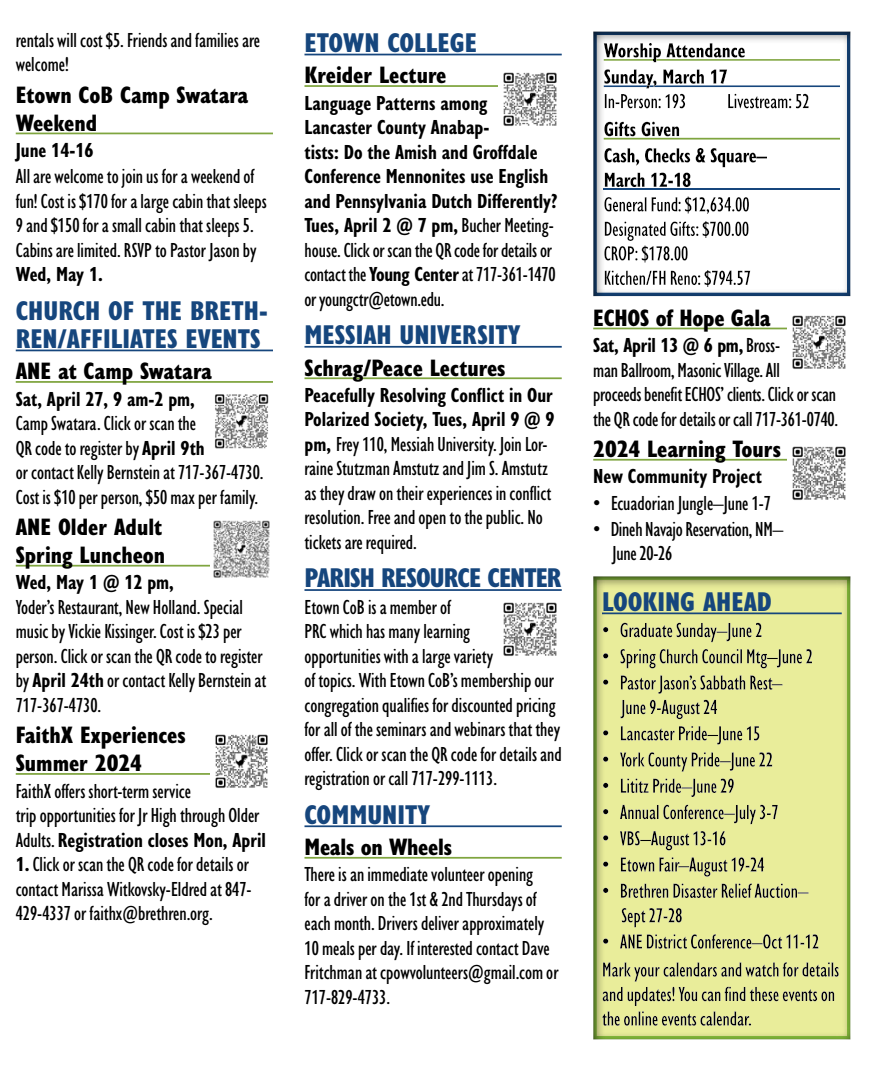
<style>
.page{position:relative;width:882px;height:1071px;background:#fff}
.page>*{position:absolute;margin:0;border:0;box-sizing:border-box;transform-origin:0 0}
.t1{font:800 condensed 28px/28px "Gill Sans Nova";color:#16467d}
.t2{font:800 condensed 28px "Gill Sans Nova";letter-spacing:-.03em;color:#16467d}
.t3{font:800 condensed 24.5px/28px "Gill Sans Nova";color:#000}
.t4{font:500 condensed 21px/24.5px "Gill Sans Nova";color:#000}
.t5{font:700 condensed 21px/24.5px "Gill Sans Nova";color:#000}
.s1{font-weight:700}
.s2{font-weight:500}
</style>
<div class="page">
<hr style="left:16px;top:133px;width:257px;height:1px;background:#7fa53f">
<hr style="left:16px;top:350px;width:257px;height:1px;background:#16467d">
<hr style="left:16px;top:381px;width:257px;height:2px;background:#7fa53f">
<hr style="left:16px;top:565px;width:257px;height:2px;background:#7fa53f">
<hr style="left:16px;top:773px;width:257px;height:2px;background:#7fa53f">
<hr style="left:304px;top:54px;width:258px;height:1px;background:#16467d">
<hr style="left:304px;top:85px;width:258px;height:2px;background:#7fa53f">
<hr style="left:304px;top:346px;width:258px;height:2px;background:#16467d">
<hr style="left:304px;top:377px;width:258px;height:2px;background:#7fa53f">
<hr style="left:304px;top:589px;width:258px;height:2px;background:#16467d">
<hr style="left:304px;top:825px;width:258px;height:2px;background:#16467d">
<hr style="left:304px;top:857px;width:258px;height:2px;background:#7fa53f">
<hr style="left:593px;top:328px;width:257px;height:1px;background:#7fa53f">
<hr style="left:593px;top:459px;width:257px;height:2px;background:#7fa53f">
<img style="left:214px;top:394px;width:55px;height:55px">
<img style="left:210px;top:520px;width:63px;height:58px">
<img style="left:210px;top:734px;width:63px;height:54px">
<img style="left:499px;top:72px;width:63px;height:54px">
<img style="left:503px;top:602px;width:54px;height:54px">
<img style="left:788px;top:315px;width:62px;height:54px">
<img style="left:788px;top:446px;width:62px;height:54px">
<div style="left:578px;top:21px;width:286px;height:276px;background:#000;opacity:.75"></div>
<div style="left:578px;top:565px;width:291px;height:476px;background:#000;opacity:.75"></div>
<p class="t4" style="left:16px;top:27px;width:246px">rentals will cost $5. Friends and families are welcome!</p>
<p class="t3" style="left:16px;top:80px;width:234px">Etown CoB Camp Swatara<br>Weekend</p>
<p class="t5" style="left:16px;top:137px;width:79px">June 14-16</p>
<p class="t4" style="left:16px;top:164px;width:253px">All are welcome to join us for a weekend of fun! Cost is $170 for a large cabin that sleeps 9 and $150 for a small cabin that sleeps 5.<br>Cabins are limited. RSVP to Pastor Jason by</p>
<p class="t5" style="left:16px;top:261px;width:89px">Wed, May 1.</p>
<h1 class="t1" style="left:16px;top:295px;width:253px">CHURCH OF THE BRETH-<br>REN/AFFILIATES EVENTS</h1>
<p class="t3" style="left:16px;top:356px;width:198px">ANE at Camp Swatara</p>
<p class="t5" style="left:16px;top:386px;width:181px">Sat, April 27, 9 am-2 pm,</p>
<p class="t4" style="left:16px;top:410px;width:249px">Camp Swatara. Click or scan the<br>QR code to register by <span class="s1">April 9th<br></span>or contact Kelly Bernstein at 717-367-4730.<br>Cost is $10 per person, $50 max per family.</p>
<p class="t3" style="left:16px;top:512px;width:151px">ANE Older Adult<br>Spring Luncheon</p>
<p class="t5" style="left:16px;top:569px;width:160px">Wed, May 1 @ 12 pm,</p>
<p class="t4" style="left:16px;top:594px;width:252px">Yoder’s Restaurant, New Holland. Special music by Vickie Kissinger. Cost is $23 per person. Click or scan the QR code to register by <span class="s1">April 24th</span> or contact Kelly Bernstein at 717-367-4730.</p>
<p class="t3" style="left:16px;top:720px;width:172px">FaithX Experiences<br>Summer 2024</p>
<p class="t4" style="left:16px;top:778px;width:252px">FaithX offers short-term service<br>trip opportunities for Jr High through Older<br>Adults. <span class="s1">Registration closes Mon, April</span></p>
<p class="t4" style="left:16px;top:851px;width:237px"><span class="s1">1.</span> Click or scan the QR code for details or contact Marissa Witkovsky-Eldred at 847-<br>429-4337 or faithx@brethren.org.</p>
<h1 class="t1" style="left:304px;top:27px;width:174px">ETOWN COLLEGE</h1>
<p class="t3" style="left:304px;top:60px;width:143px">Kreider Lecture</p>
<p class="t5" style="left:304px;top:90px;width:255px">Language Patterns among Lancaster County Anabap-<br>tists: Do the Amish and Groffdale Conference Mennonites use English and Pennsylvania Dutch Differently?<br>Tues, April 2 @ 7 pm, <span class="s2">Bucher Meeting&shy;house. Click or scan the QR code for details or contact the</span> Young Center <span class="s2">at 717-361-1470 or youngctr@etown.edu.</span></p>
<h1 class="t1" style="left:304px;top:320px;width:218px">MESSIAH UNIVERSITY</h1>
<p class="t3" style="left:304px;top:352px;width:203px">Schrag/Peace Lectures</p>
<p class="t4" style="left:304px;top:382px;width:252px"><span class="s1">Peacefully Resolving Conflict in Our Polarized Society, Tues, April 9 @ 9 pm,</span> Frey 110, Messiah University. Join Lor&shy;raine Stutzman Amstutz and Jim S. Amstutz as they draw on their experiences in conflict resolution. Free and open to the public. No tickets are required.</p>
<h1 class="t2" style="left:304px;top:559px;width:259px">PARISH RESOURCE CENTER</h1>
<p class="t4" style="left:304px;top:594px;width:259px">Etown CoB is a member of<br>PRC which has many learning<br>opportunities with a large variety<br>of topics. With Etown CoB’s membership our congregation qualifies for discounted pricing for all of the seminars and webinars that they offer. Click or scan the QR code for details and registration or call 717-299-1113.</p>
<h1 class="t1" style="left:304px;top:799px;width:127px">COMMUNITY</h1>
<p class="t3" style="left:304px;top:832px;width:149px">Meals on Wheels</p>
<p class="t4" style="left:304px;top:862px;width:256px">There is an immediate volunteer opening<br>for a driver on the 1st &amp; 2nd Thursdays of each month. Drivers deliver approximately 10 meals per day. If interested contact Dave Fritchman at cpowvolunteers@gmail.com or 717-829-4733.</p>
<p class="t3" style="left:593px;top:303px;width:179px">ECHOS of Hope Gala</p>
<p class="t4" style="left:593px;top:333px;width:247px"><span class="s1">Sat, April 13 @ 6 pm,</span> Bross-<br>man Ballroom, Masonic Village. All<br>proceeds benefit ECHOS’ clients. Click or scan the QR code for details or call 717-361-0740.</p>
<p class="t3" style="left:593px;top:434px;width:189px">2024 Learning Tours</p>
<p class="t5" style="left:593px;top:463px;width:170px">New Community Project</p>
<p class="t4" style="left:593px;top:490px;width:179px">• Ecuadorian Jungle–June 1-7</p>
<p class="t4" style="left:613px;top:516px;width:172px;text-indent:-19px">• Dineh Navajo Reservation, NM–<br>June 20-26</p>
<h1 class="t1" style="left:602px;top:586px;width:171px">LOOKING AHEAD</h1>
</div>
